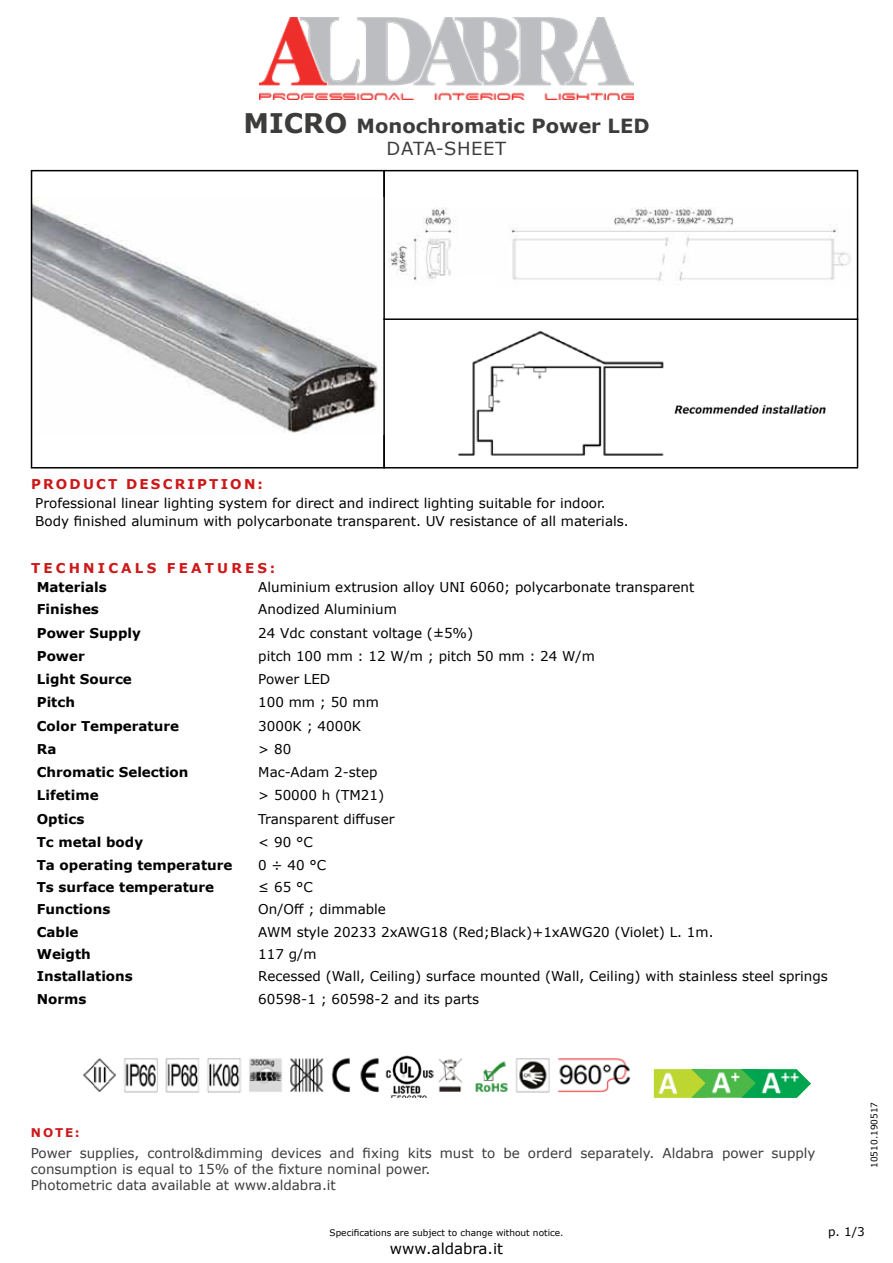
<style>
.page{position:relative;width:893px;height:1263px;background:#fff}
.page>*{position:absolute;margin:0;border:0;box-sizing:border-box;transform-origin:0 0}
.t1{font:700 19.5px "Verdana";color:#3c3c3b}
.t2{font:18px "Verdana";letter-spacing:.035em;color:#3c3c3b}
.t3{font:15px "Verdana";color:#000}
.t4{font:13.5px/18px "Verdana";color:#000}
.t5{font:700 13.5px "Verdana";color:#000}
.t6{font:13.5px/16.2px "Verdana";color:#3c3c3b}
.t7{font:700 13.5px "Verdana";letter-spacing:.235em;color:#cd1719}
.t8{font:700 13.5px "Verdana";letter-spacing:.165em;color:#cd1719}
.t9{font:12px "Verdana";color:#000}
.t10{font:700 12px "Verdana";color:#cd1719}
.t11{font:9.15px "Arial";color:#000}
.t12{font:9px "Verdana";color:#000}
.s1{font-size:27px}
</style>
<div class="page">
<img style="left:259px;top:17px;width:374px;height:83px">
<img style="left:389px;top:207px;width:462px;height:74px">
<div style="left:383px;top:170px;width:475px;height:298px;border:2px solid #000"></div>
<img style="left:34px;top:198px;width:344px;height:235px">
<div style="left:31px;top:170px;width:354px;height:298px;border:2px solid #000"></div>
<hr style="left:383px;top:318px;width:475px;height:2px;background:#000">
<div style="left:436px;top:276px;width:61px;height:12px;background:#fff"></div>
<img style="left:458px;top:331px;width:206px;height:125px">
<img style="left:674px;top:404px;width:152px;height:10px">
<img style="left:83px;top:1055px;width:548px;height:38px">
<img style="left:654px;top:1069px;width:37px;height:29px">
<img style="left:707px;top:1069px;width:34px;height:29px">
<svg style="left:691px;top:1069px;width:16px;height:29px"></svg>
<img style="left:758px;top:1069px;width:53px;height:29px">
<svg style="left:741px;top:1069px;width:17px;height:29px"></svg>
<h1 class="t1" style="left:243px;top:113px;width:408px"><span class="s1">MICRO</span> Monochromatic Power LED</h1>
<h2 class="t2" style="left:387px;top:136px;width:121px">DATA-SHEET</h2>
<p class="t8" style="left:31px;top:475px;width:233px">PRODUCT DESCRIPTION:</p>
<p class="t4" style="left:35px;top:494px;width:595px">Professional linear lighting system for direct and indirect lighting suitable for indoor.<br>Body finished aluminum with polycarbonate transparent. UV resistance of all materials.</p>
<p class="t7" style="left:31px;top:558px;width:246px">TECHNICALS FEATURES:</p>
<p class="t5" style="left:37px;top:577px;width:71px">Materials</p>
<p class="t4" style="left:258px;top:577px;width:437px">Aluminium extrusion alloy UNI 6060; polycarbonate transparent</p>
<p class="t5" style="left:37px;top:600px;width:64px">Finishes</p>
<p class="t4" style="left:258px;top:600px;width:140px">Anodized Aluminium</p>
<p class="t5" style="left:37px;top:623px;width:106px">Power Supply</p>
<p class="t4" style="left:258px;top:624px;width:216px">24 Vdc constant voltage (±5%)</p>
<p class="t5" style="left:37px;top:646px;width:50px">Power</p>
<p class="t4" style="left:258px;top:647px;width:338px">pitch 100 mm : 12 W/m ; pitch 50 mm : 24 W/m</p>
<p class="t5" style="left:37px;top:670px;width:97px">Light Source</p>
<p class="t4" style="left:258px;top:670px;width:74px">Power LED</p>
<p class="t5" style="left:37px;top:693px;width:40px">Pitch</p>
<p class="t4" style="left:258px;top:693px;width:122px">100 mm ; 50 mm</p>
<p class="t5" style="left:37px;top:716px;width:144px">Color Temperature</p>
<p class="t4" style="left:258px;top:717px;width:105px">3000K ; 4000K</p>
<p class="t5" style="left:37px;top:739px;width:21px">Ra</p>
<p class="t4" style="left:258px;top:740px;width:34px">&gt; 80</p>
<p class="t5" style="left:37px;top:763px;width:153px">Chromatic Selection</p>
<p class="t4" style="left:258px;top:763px;width:121px">Mac-Adam 2-step</p>
<p class="t5" style="left:37px;top:786px;width:63px">Lifetime</p>
<p class="t4" style="left:258px;top:786px;width:127px">&gt; 50000 h (TM21)</p>
<p class="t5" style="left:37px;top:809px;width:49px">Optics</p>
<p class="t4" style="left:258px;top:809px;width:138px">Transparent diffuser</p>
<p class="t5" style="left:37px;top:832px;width:108px">Tc metal body</p>
<p class="t4" style="left:258px;top:833px;width:56px">&lt; 90 °C</p>
<p class="t5" style="left:37px;top:855px;width:197px">Ta operating temperature</p>
<p class="t4" style="left:258px;top:856px;width:69px">0 ÷ 40 °C</p>
<p class="t5" style="left:37px;top:877px;width:179px">Ts surface temperature</p>
<p class="t4" style="left:258px;top:878px;width:56px">≤ 65 °C</p>
<p class="t5" style="left:37px;top:900px;width:75px">Functions</p>
<p class="t4" style="left:258px;top:900px;width:129px">On/Off ; dimmable</p>
<p class="t5" style="left:37px;top:922px;width:43px">Cable</p>
<p class="t4" style="left:258px;top:923px;width:457px">AWM style 20233 2xAWG18 (Red;Black)+1xAWG20 (Violet) L. 1m.</p>
<p class="t5" style="left:37px;top:944px;width:56px">Weigth</p>
<p class="t4" style="left:258px;top:945px;width:60px">117 g/m</p>
<p class="t5" style="left:37px;top:967px;width:98px">Installations</p>
<p class="t4" style="left:258px;top:967px;width:571px">Recessed (Wall, Ceiling) surface mounted (Wall, Ceiling) with stainless steel springs</p>
<p class="t5" style="left:37px;top:989px;width:51px">Norms</p>
<p class="t4" style="left:258px;top:990px;width:222px">60598-1 ; 60598-2 and its parts</p>
<p class="t10" style="left:31px;top:1124px;width:50px">NOTE:</p>
<p class="t11" style="left:391px;top:1093px;width:38px">E506879</p>
<p class="t6" style="left:31px;top:1145px;width:786px">Power supplies, control&amp;dimming devices and fixing kits must to be orderd separately. Aldabra power supply consumption is equal to 15% of the fixture nominal power.<br>Photometric data available at www.aldabra.it</p>
<p class="t12" style="left:868px;top:1168px;width:68px;rotate:-90deg">10510.190517</p>
<p class="t12" style="left:330px;top:1226px;width:235px">Specifications are subject to change without notice.</p>
<p class="t3" style="left:390px;top:1238px;width:115px">www.aldabra.it</p>
<p class="t9" style="left:828px;top:1223px;width:38px">p. 1/3</p>
</div>
